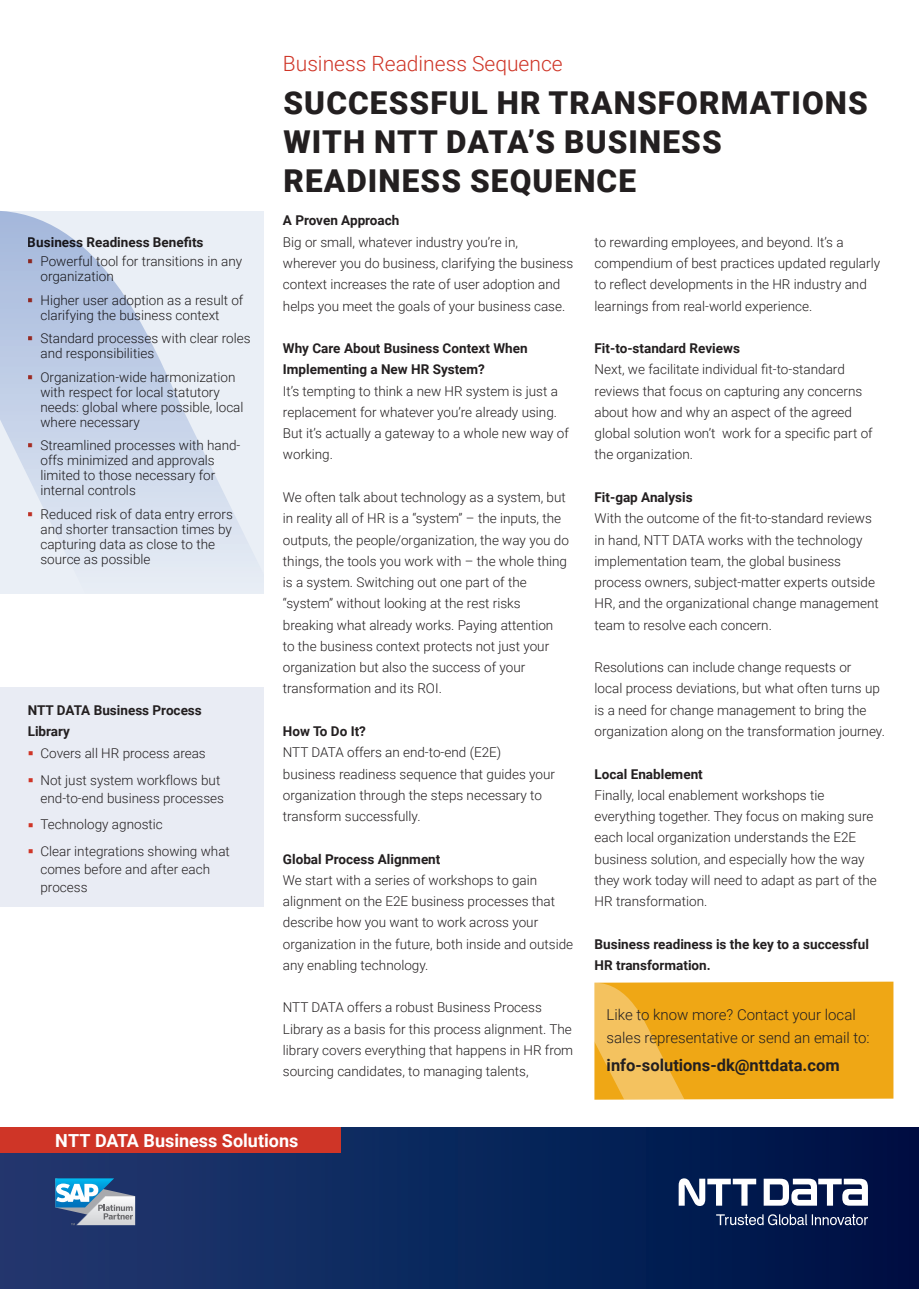
<style>
.page{position:relative;width:919px;height:1289px;background:#fff}
.page>*{position:absolute;margin:0;border:0;box-sizing:border-box;transform-origin:0 0}
.NTT_Headline_26pt{font:900 31.5px "Roboto";letter-spacing:.035em;color:#231f20}
.t1{font:900 31.5px "Roboto";color:#cf3527;scale:.43 1}
.NTT_Subhead_red_15pt{font:300 21px "Roboto";color:#cf3527}
.t2{font:700 18px "Roboto";color:#fff}
.NTT_CTA_light_15pt{font:700 16.5px "Roboto";color:#231f20}
.NTT_CTA_light_15pt-2{font:300 15px/22.5px "Roboto";color:#231f20}
._07_Copy_grid_10pt{font:300 13.5px/21.3px "Roboto";color:#231f20}
._07_Copy_grid_10pt-2{font:700 13.5px/21.3px "Roboto";color:#231f20}
._05_Headline_H2_grid{font:700 13.5px/21.3px "Roboto";color:#231f20}
</style>
<div class="page">
<div style="left:0;top:1127px;width:918px;height:161px;background:linear-gradient(to right,#203971,#001245)"></div>
<svg style="left:55px;top:1178px;width:80px;height:47px"></svg>
<div style="left:0;top:1127px;width:340px;height:25px;background:#cf3527"></div>
<svg style="left:763px;top:1178px;width:104px;height:27px"></svg>
<svg style="left:678px;top:1178px;width:78px;height:27px"></svg>
<svg style="left:716px;top:1214px;width:151px;height:11px;background:#4c5b80"></svg>
<svg style="left:594px;top:981px;width:299px;height:118px;background:#f0ac24"></svg>
<div style="left:0;top:687px;width:264px;height:219px;background:#e9ecf4"></div>
<svg style="left:0;top:211px;width:264px;height:382px;background:#d6dfee"></svg>
<p class="_05_Headline_H2_grid" style="left:28px;top:231px;width:177px">Business Readiness Benefits</p>
<h1 class="t1" style="left:28px;top:238px;width:16px">-</h1>
<p class="_07_Copy_grid_10pt" style="left:40px;top:253px;width:203px;line-height:15px">Powerful tool for transitions in any organization</p>
<h1 class="t1" style="left:28px;top:276px;width:16px">-</h1>
<p class="_07_Copy_grid_10pt" style="left:40px;top:292px;width:204px;line-height:15px">Higher user adoption as a result of clarifying the business context</p>
<h1 class="t1" style="left:28px;top:315px;width:16px">-</h1>
<p class="_07_Copy_grid_10pt" style="left:40px;top:330px;width:212px;line-height:15px">Standard processes with clear roles and responsibilities</p>
<h1 class="t1" style="left:28px;top:353px;width:16px">-</h1>
<p class="_07_Copy_grid_10pt" style="left:40px;top:369px;width:205px;line-height:15px">Organization-wide harmonization with respect for local statutory needs: global where possible, local where necessary</p>
<h1 class="t1" style="left:28px;top:422px;width:16px">-</h1>
<p class="_07_Copy_grid_10pt" style="left:40px;top:437px;width:201px;line-height:15px">Streamlined processes with hand&shy;offs minimized and approvals limited to those necessary for internal controls</p>
<h1 class="t1" style="left:28px;top:490px;width:16px">-</h1>
<p class="_07_Copy_grid_10pt" style="left:40px;top:506px;width:194px;line-height:15px">Reduced risk of data entry errors and shorter transaction times by capturing data as close to the source as possible</p>
<p class="_05_Headline_H2_grid" style="left:28px;top:698px;width:176px">NTT DATA Business Process<br>Library</p>
<p class="t1" style="left:28px;top:730px;width:16px">-</p>
<p class="_07_Copy_grid_10pt" style="left:40px;top:742px;width:167px">Covers all HR process areas</p>
<p class="t1" style="left:28px;top:756px;width:16px">-</p>
<p class="_07_Copy_grid_10pt" style="left:40px;top:770px;width:185px;line-height:18px">Not just system workflows but end-to-end business processes</p>
<p class="t1" style="left:28px;top:801px;width:16px">-</p>
<p class="_07_Copy_grid_10pt" style="left:40px;top:813px;width:124px">Technology agnostic</p>
<p class="t1" style="left:28px;top:827px;width:16px">-</p>
<p class="_07_Copy_grid_10pt" style="left:40px;top:841px;width:191px;line-height:18px">Clear integrations showing what comes before and after each process</p>
<p class="NTT_Subhead_red_15pt" style="left:283px;top:49px;width:281px">Business Readiness Sequence</p>
<p class="NTT_Headline_26pt" style="left:283px;top:81px;width:586px">SUCCESSFUL HR TRANSFORMATIONS</p>
<p class="NTT_Headline_26pt" style="left:283px;top:120px;width:440px">WITH NTT DATA’S BUSINESS</p>
<p class="NTT_Headline_26pt" style="left:283px;top:159px;width:354px">READINESS SEQUENCE</p>
<p class="_07_Copy_grid_10pt-2" style="left:283px;top:209px;width:118px">A Proven Approach</p>
<p class="_07_Copy_grid_10pt" style="left:283px;top:231px;width:292px">Big or small, whatever industry you’re in, wherever you do business, clarifying the business context increases the rate of user adoption and helps you meet the goals of your business case.</p>
<p class="_05_Headline_H2_grid" style="left:283px;top:337px;width:246px">Why Care About Business Context When<br>Implementing a New HR System?</p>
<p class="_07_Copy_grid_10pt" style="left:283px;top:379px;width:287px">It’s tempting to think a new HR system is just a replacement for whatever you’re already using.<br>But it’s actually a gateway to a whole new way of working.</p>
<p class="_07_Copy_grid_10pt" style="left:283px;top:486px;width:287px">We often talk about technology as a system, but in reality all of HR is a “system” – the inputs, the outputs, the people/organization, the way you do things, the tools you work with – the whole thing is a system. Switching out one part of the “system” without looking at the rest risks breaking what already works. Paying attention<br>to the business context protects not just your organization but also the success of your transformation and its ROI.</p>
<p class="_07_Copy_grid_10pt-2" style="left:283px;top:720px;width:85px">How To Do It?</p>
<p class="_07_Copy_grid_10pt" style="left:283px;top:741px;width:273px">NTT DATA offers an end-to-end (E2E) business readiness sequence that guides your organization through the steps necessary to transform successfully.</p>
<p class="_07_Copy_grid_10pt-2" style="left:283px;top:847px;width:159px">Global Process Alignment</p>
<p class="_07_Copy_grid_10pt" style="left:283px;top:868px;width:292px">We start with a series of workshops to gain alignment on the E2E business processes that describe how you want to work across your organization in the future, both inside and outside any enabling technology.</p>
<p class="_07_Copy_grid_10pt" style="left:283px;top:996px;width:292px">NTT DATA offers a robust Business Process Library as a basis for this process alignment. The library covers everything that happens in HR from sourcing candidates, to managing talents,</p>
<p class="_07_Copy_grid_10pt" style="left:594px;top:231px;width:287px">to rewarding employees, and beyond. It’s a compendium of best practices updated regularly to reflect developments in the HR industry and learnings from real-world experience.</p>
<p class="_07_Copy_grid_10pt-2" style="left:594px;top:337px;width:147px">Fit-to-standard Reviews</p>
<p class="_07_Copy_grid_10pt" style="left:594px;top:358px;width:280px">Next, we facilitate individual fit-to-standard reviews that focus on capturing any concerns about how and why an aspect of the agreed global solution won’t work for a specific part of the organization.</p>
<p class="_07_Copy_grid_10pt-2" style="left:594px;top:486px;width:100px">Fit-gap Analysis</p>
<p class="_07_Copy_grid_10pt" style="left:594px;top:507px;width:285px">With the outcome of the fit-to-standard reviews in hand, NTT DATA works with the technology implementation team, the global business process owners, subject-matter experts outside HR, and the organizational change management team to resolve each concern.</p>
<p class="_07_Copy_grid_10pt" style="left:594px;top:656px;width:292px">Resolutions can include change requests or<br>local process deviations, but what often turns up is a need for change management to bring the organization along on the transformation journey.</p>
<p class="_07_Copy_grid_10pt-2" style="left:594px;top:762px;width:110px">Local Enablement</p>
<p class="_07_Copy_grid_10pt" style="left:594px;top:783px;width:283px">Finally, local enablement workshops tie everything together. They focus on making sure each local organization understands the E2E business solution, and especially how the way they work today will need to adapt as part of the HR transformation.</p>
<p class="_07_Copy_grid_10pt-2" style="left:594px;top:932px;width:276px">Business readiness is the key to a successful<br>HR transformation.</p>
<p class="NTT_CTA_light_15pt-2" style="left:606px;top:1003px;width:264px">Like to know more? Contact your local sales representative or send an email to:</p>
<p class="NTT_CTA_light_15pt" style="left:606px;top:1053px;width:234px">info-solutions-dk@nttdata.com</p>
<h3 class="t2" style="left:55px;top:1127px;width:244px">NTT DATA Business Solutions</h3>
</div>
